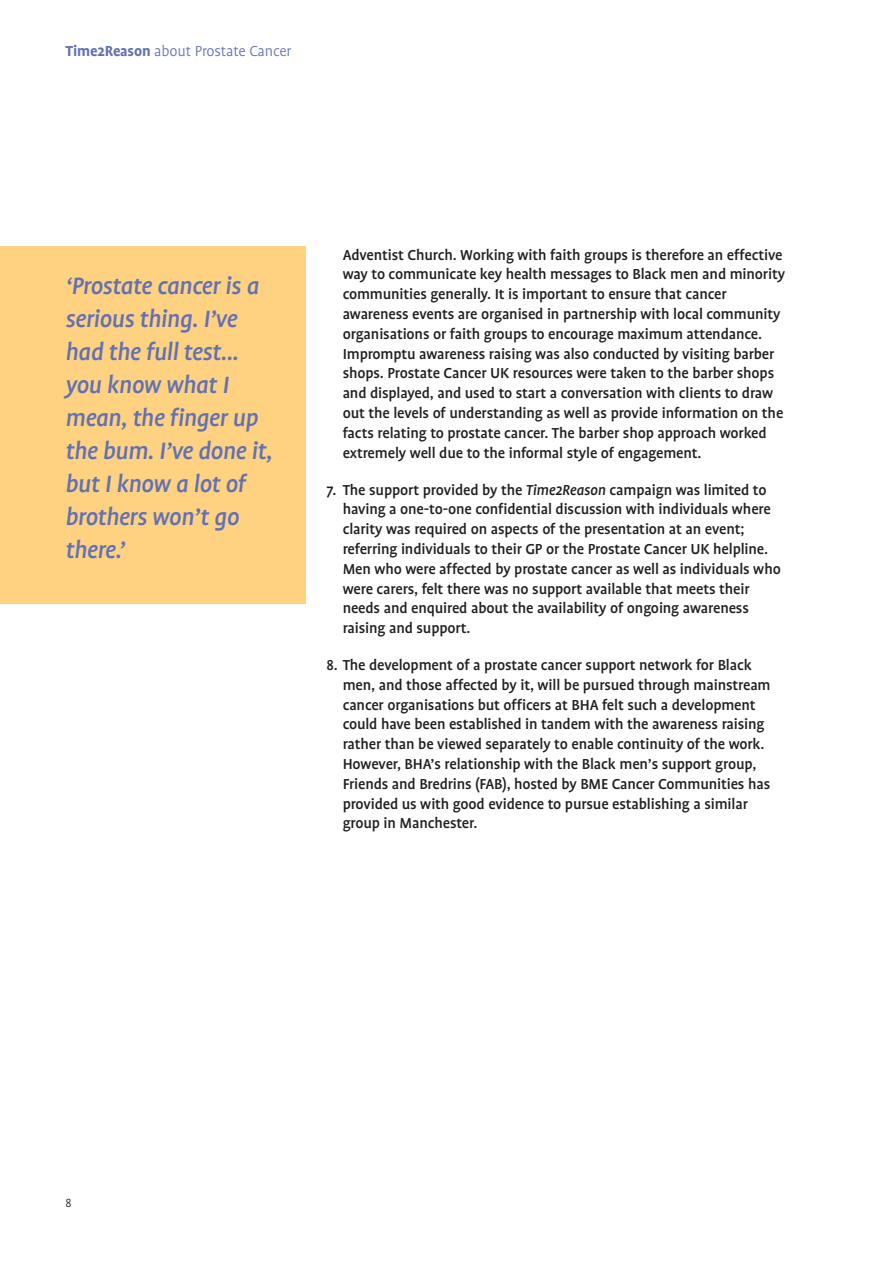
<style>
.page{position:relative;width:893px;height:1263px;background:#fff}
.page>*{position:absolute;margin:0;border:0;box-sizing:border-box;transform-origin:0 0}
.t1{font:italic 500 27px/33px "Profile";letter-spacing:-.02em;color:#6270b5}
.t2{font:500 16.5px/19.8px "Profile";letter-spacing:-.01em;color:#231f20}
.t3{font:300 16.5px "Profile";letter-spacing:-.01em;color:#6270b5}
.t4{font:300 13.5px "Profile";color:#231f20}
.s1{font-weight:700}
.s2{font-style:italic}
</style>
<div class="page">
<div style="left:0;top:247px;width:306px;height:357px;background:#fed280"></div>
<p class="t3" style="left:66px;top:42px;width:228px"><span class="s1">Time2Reason</span> about Prostate Cancer</p>
<h1 class="t1" style="left:66px;top:269px;width:208px">‘Prostate cancer is a serious thing. I’ve had the full test... you know what I mean, the finger up the bum. I’ve done it, but I know a lot of brothers won’t go there.’</h1>
<p class="t2" style="left:343px;top:245px;width:444px">Adventist Church. Working with faith groups is therefore an effective way to communicate key health messages to Black men and minority communities generally. It is important to ensure that cancer awareness events are organised in partnership with local community organisations or faith groups to encourage maximum attendance.<br>Impromptu awareness raising was also conducted by visiting barber shops. Prostate Cancer UK resources were taken to the barber shops and displayed, and used to start a conversation with clients to draw out the levels of understanding as well as provide information on the facts relating to prostate cancer. The barber shop approach worked extremely well due to the informal style of engagement.</p>
<p class="t2" style="left:343px;top:480px;width:440px;text-indent:-16px">7. The support provided by the <span class="s2">Time2Reason</span> campaign was limited to having a one-to-one confidential discussion with individuals where clarity was required on aspects of the presentation at an event; referring individuals to their GP or the Prostate Cancer UK helpline.<br>Men who were affected by prostate cancer as well as individuals who were carers, felt there was no support available that meets their needs and enquired about the availability of ongoing awareness raising and support.</p>
<p class="t2" style="left:343px;top:655px;width:430px;text-indent:-16px">8. The development of a prostate cancer support network for Black men, and those affected by it, will be pursued through mainstream cancer organisations but officers at BHA felt such a development could have been established in tandem with the awareness raising rather than be viewed separately to enable continuity of the work.<br>However, BHA’s relationship with the Black men’s support group, Friends and Bredrins (FAB), hosted by BME Cancer Communities has provided us with good evidence to pursue establishing a similar group in Manchester.</p>
<p class="t4" style="left:66px;top:1196px;width:8px">8</p>
</div>
